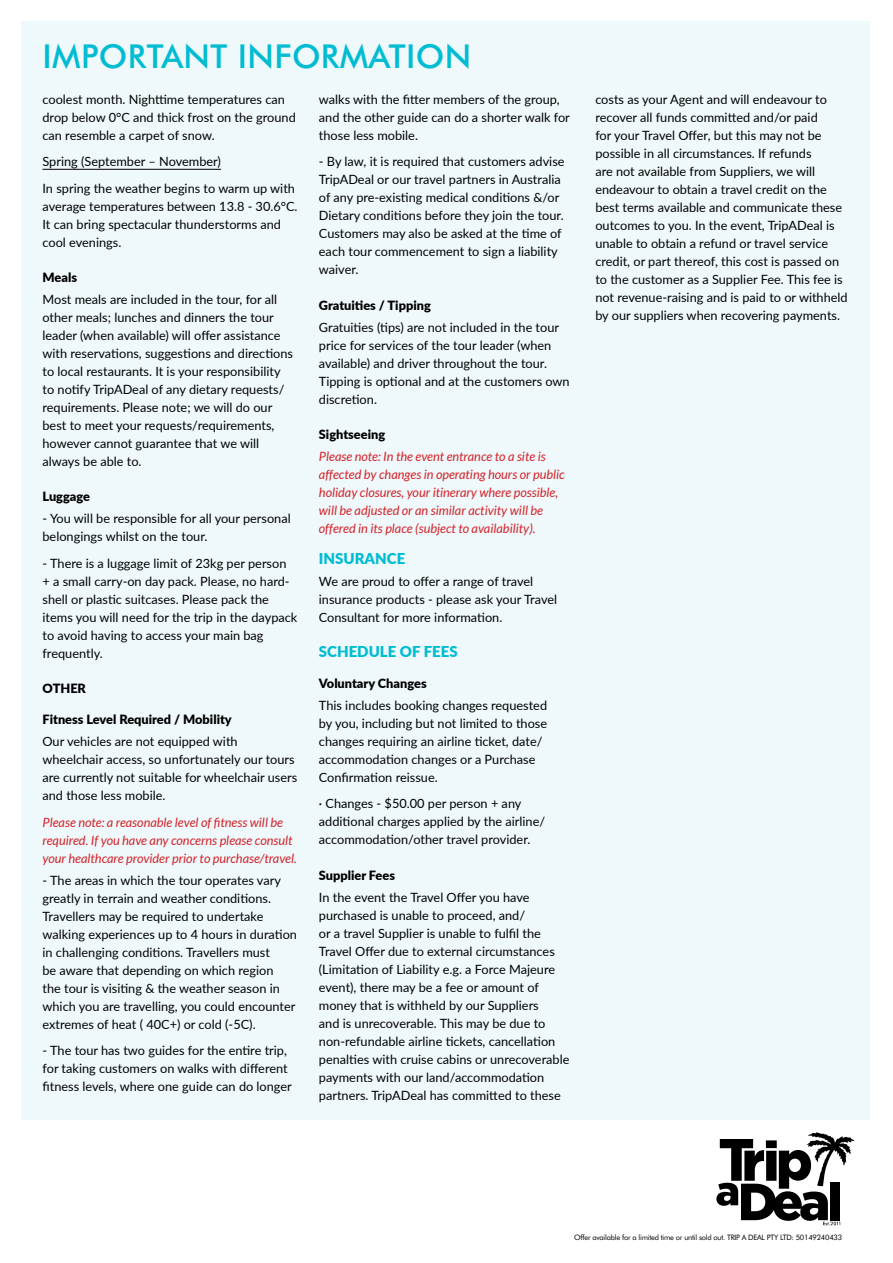
<style>
.page{position:relative;width:893px;height:1263px;background:#fff}
.page>*{position:absolute;margin:0;border:0;box-sizing:border-box;transform-origin:0 0}
.t1{font:500 33px "Futura BT";letter-spacing:.01em;color:#00bcd3}
.t2{font:900 15px "Lato";color:#00bcd3}
.t3{font:12.75px/18px "Lato";color:#000}
.t4{font:italic 12.75px/18px "Lato";color:#d2232a}
.t5{font:900 12.75px "Lato";color:#000}
.t6{font:7.5px "Futura BT";letter-spacing:-.03em;color:#000}
</style>
<div class="page">
<div style="left:21px;top:21px;width:849px;height:1098px;background:#eff8fa"></div>
<svg style="left:716px;top:1132px;width:138px;height:93px"></svg>
<hr style="left:43px;top:169px;width:178px;height:1px;background:#000">
<h1 class="t1" style="left:43px;top:36px;width:430px">IMPORTANT INFORMATION</h1>
<p class="t3" style="left:43px;top:90px;width:255px">coolest month. Nighttime temperatures can drop below 0°C and thick frost on the ground can resemble a carpet of snow.</p>
<p class="t3" style="left:43px;top:148px;width:254px;line-height:26.5px">Spring (September – November)<br>In spring the weather begins to warm up with</p>
<p class="t3" style="left:43px;top:197px;width:257px">average temperatures between 13.8 - 30.6°C.<br>It can bring spectacular thunderstorms and cool evenings.</p>
<p class="t5" style="left:43px;top:268px;width:36px">Meals</p>
<p class="t3" style="left:43px;top:290px;width:252px">Most meals are included in the tour, for all other meals; lunches and dinners the tour leader (when available) will offer assistance with reservations, suggestions and directions to local restaurants. It is your responsibility to notify TripADeal of any dietary requests/ requirements. Please note; we will do our best to meet your requests/requirements, however cannot guarantee that we will always be able to.</p>
<p class="t5" style="left:43px;top:487px;width:49px">Luggage</p>
<p class="t3" style="left:43px;top:509px;width:250px">- You will be responsible for all your personal belongings whilst on the tour.</p>
<p class="t3" style="left:43px;top:554px;width:256px">- There is a luggage limit of 23kg per person<br>+ a small carry-on day pack. Please, no hard&shy;shell or plastic suitcases. Please pack the items you will need for the trip in the daypack to avoid having to access your main bag frequently.</p>
<p class="t5" style="left:43px;top:679px;width:45px">OTHER</p>
<p class="t5" style="left:43px;top:709px;width:191px">Fitness Level Required / Mobility</p>
<p class="t3" style="left:43px;top:732px;width:256px">Our vehicles are not equipped with wheelchair access, so unfortunately our tours are currently not suitable for wheelchair users and those less mobile.</p>
<p class="t4" style="left:43px;top:813px;width:256px">Please note: a reasonable level of fitness will be required. If you have any concerns please consult your healthcare provider prior to purchase/travel.</p>
<p class="t3" style="left:43px;top:871px;width:256px">- The areas in which the tour operates vary greatly in terrain and weather conditions.<br>Travellers may be required to undertake walking experiences up to 4 hours in duration in challenging conditions. Travellers must<br>be aware that depending on which region<br>the tour is visiting &amp; the weather season in which you are travelling, you could encounter extremes of heat ( 40C+) or cold (-5C).</p>
<p class="t3" style="left:43px;top:1041px;width:251px">- The tour has two guides for the entire trip, for taking customers on walks with different fitness levels, where one guide can do longer</p>
<p class="t3" style="left:319px;top:90px;width:252px">walks with the fitter members of the group, and the other guide can do a shorter walk for those less mobile.</p>
<p class="t3" style="left:319px;top:152px;width:247px">- By law, it is required that customers advise TripADeal or our travel partners in Australia of any pre-existing medical conditions &amp;/or Dietary conditions before they join the tour.<br>Customers may also be asked at the time of each tour commencement to sign a liability waiver.</p>
<p class="t5" style="left:319px;top:295px;width:113px">Gratuities / Tipping</p>
<p class="t3" style="left:319px;top:318px;width:252px">Gratuities (tips) are not included in the tour price for services of the tour leader (when available) and driver throughout the tour.<br>Tipping is optional and at the customers own discretion.</p>
<p class="t5" style="left:319px;top:424px;width:68px">Sightseeing</p>
<p class="t4" style="left:319px;top:448px;width:247px">Please note: In the event entrance to a site is affected by changes in operating hours or public holiday closures, your itinerary where possible, will be adjusted or an similar activity will be offered in its place (subject to availability).</p>
<p class="t2" style="left:319px;top:547px;width:88px">INSURANCE</p>
<p class="t3" style="left:319px;top:572px;width:240px">We are proud to offer a range of travel insurance products - please ask your Travel<br>Consultant for more information.</p>
<p class="t2" style="left:319px;top:640px;width:140px">SCHEDULE OF FEES</p>
<p class="t5" style="left:319px;top:673px;width:109px">Voluntary Changes</p>
<p class="t3" style="left:319px;top:696px;width:230px">This includes booking changes requested by you, including but not limited to those changes requiring an airline ticket, date/ accommodation changes or a Purchase Confirmation reissue.</p>
<p class="t3" style="left:319px;top:794px;width:228px">· Changes - $50.00 per person + any additional charges applied by the airline/ accommodation/other travel provider.</p>
<p class="t5" style="left:319px;top:865px;width:78px">Supplier Fees</p>
<p class="t3" style="left:319px;top:887px;width:252px">In the event the Travel Offer you have purchased is unable to proceed, and/<br>or a travel Supplier is unable to fulfil the Travel Offer due to external circumstances (Limitation of Liability e.g. a Force Majeure event), there may be a fee or amount of money that is withheld by our Suppliers<br>and is unrecoverable. This may be due to non-refundable airline tickets, cancellation penalties with cruise cabins or unrecoverable payments with our land/accommodation partners. TripADeal has committed to these</p>
<p class="t3" style="left:595px;top:90px;width:254px">costs as your Agent and will endeavour to recover all funds committed and/or paid<br>for your Travel Offer, but this may not be possible in all circumstances. If refunds<br>are not available from Suppliers, we will endeavour to obtain a travel credit on the best terms available and communicate these outcomes to you. In the event, TripADeal is unable to obtain a refund or travel service credit, or part thereof, this cost is passed on to the customer as a Supplier Fee. This fee is not revenue-raising and is paid to or withheld by our suppliers when recovering payments.</p>
<p class="t6" style="left:574px;top:1232px;width:269px">Offer available for a limited time or until sold out. TRIP A DEAL PTY LTD: 50149240433</p>
</div>
